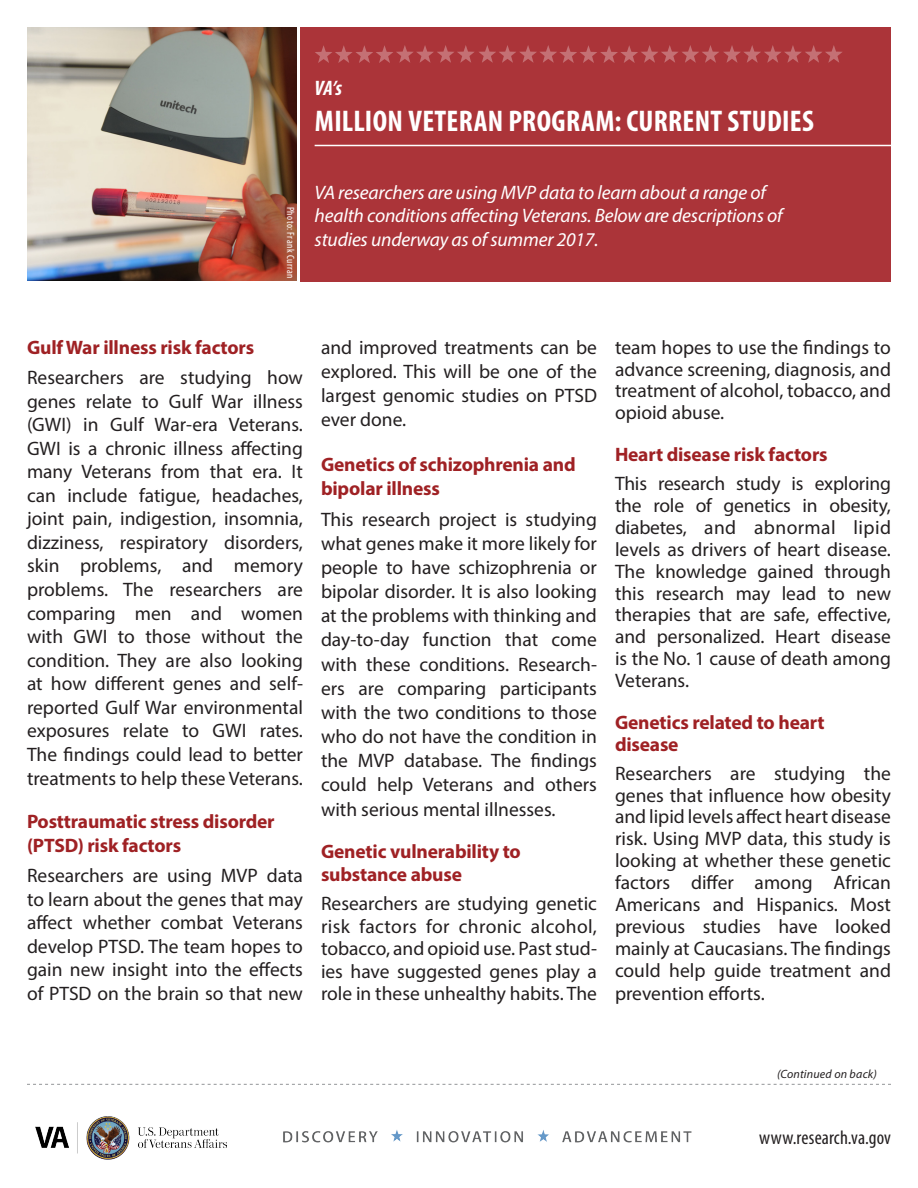
<style>
.page{position:relative;width:918px;height:1188px;background:#fff}
.page>*{position:absolute;margin:0;border:0;box-sizing:border-box;transform-origin:0 0}
.Fact_Sheet_Main_Titl{font:700 condensed 30px "Myriad Pro";letter-spacing:.01em;color:#fff}
.Overview_Paragraph{font:italic 700 condensed 21px "Myriad Pro";color:#fff}
.Body{font:19.5px/23.5px "Myriad Pro";color:#231f20;text-align:justify}
.t1{font:700 19.5px/23.5px "Myriad Pro";letter-spacing:-.01em;color:#9f2124}
.Overview_Paragraph-2{font:italic 19.5px/23.4px "Myriad Pro";letter-spacing:-.01em;color:#fff}
.Subheading{font:condensed 19.5px "Myriad Pro";letter-spacing:.005em;color:#231f20}
.Body_Text_10pt{font:italic 12px "Myriad Pro";letter-spacing:.015em;color:#231f20}
.Subheading-2{font:condensed 10.5px "Myriad Pro";letter-spacing:.045em;color:#fff}
</style>
<div class="page">
<svg style="left:27px;top:1084px;width:864px;height:1px"></svg>
<img style="left:27px;top:27px;width:312px;height:254px">
<div style="left:299px;top:28px;width:592px;height:254px;background:#ab3439"></div>
<hr style="left:315px;top:145px;width:581px;height:1px;background:#fff">
<svg style="left:315px;top:45px;width:527px;height:18px"></svg>
<hr style="left:297px;top:15px;width:3px;height:280px;background:#fff">
<img style="left:283px;top:1130px;width:409px;height:13px">
<img style="left:35px;top:1116px;width:191px;height:44px">
<p class="Overview_Paragraph" style="left:315px;top:75px;width:29px">VA’s</p>
<p class="Fact_Sheet_Main_Titl" style="left:315px;top:103px;width:500px">MILLION VETERAN PROGRAM: CURRENT STUDIES</p>
<p class="Subheading-2" style="left:297px;top:207px;width:73px;rotate:90deg">Photo: Frank Curran</p>
<p class="Overview_Paragraph-2" style="left:315px;top:180px;width:470px">VA researchers are using MVP data to learn about a range of health conditions affecting Veterans. Below are descriptions of studies underway as of summer 2017.</p>
<h2 class="t1" style="left:27px;top:335px;width:229px">Gulf War illness risk factors</h2>
<p class="Body" style="left:27px;top:365px;width:278px">Researchers are studying how genes relate to Gulf War illness (GWI) in Gulf War-era Veterans.<br>GWI is a chronic illness affecting many Veterans from that era. It can include fatigue, headaches, joint pain, indigestion, insomnia, dizziness, respiratory disorders, skin problems, and memory problems. The researchers are comparing men and women with GWI to those without the condition. They are also looking at how different genes and self&shy;reported Gulf War environmental exposures relate to GWI rates.<br>The findings could lead to better treatments to help these Veterans.</p>
<h2 class="t1" style="left:27px;top:809px;width:249px">Posttraumatic stress disorder (PTSD) risk factors</h2>
<p class="Body" style="left:27px;top:864px;width:278px">Researchers are using MVP data to learn about the genes that may affect whether combat Veterans develop PTSD. The team hopes to gain new insight into the effects of PTSD on the brain so that new</p>
<p class="Body" style="left:321px;top:335px;width:278px;line-height:24.2px">and improved treatments can be explored. This will be one of the largest genomic studies on PTSD ever done.</p>
<h2 class="t1" style="left:321px;top:451px;width:256px;line-height:24.2px">Genetics of schizophrenia and bipolar illness</h2>
<p class="Body" style="left:321px;top:507px;width:278px;line-height:24.2px">This research project is studying what genes make it more likely for people to have schizophrenia or bipolar disorder. It is also looking at the problems with thinking and day-to-day function that come with these conditions. Research&shy;ers are comparing participants with the two conditions to those who do not have the condition in the MVP database. The findings could help Veterans and others with serious mental illnesses.</p>
<h2 class="t1" style="left:321px;top:840px;width:201px;line-height:22.5px">Genetic vulnerability to substance abuse</h2>
<p class="Body" style="left:321px;top:892px;width:278px;line-height:22.5px">Researchers are studying genetic risk factors for chronic alcohol, tobacco, and opioid use. Past stud&shy;ies have suggested genes play a role in these unhealthy habits. The</p>
<p class="Body" style="left:615px;top:336px;width:278px;line-height:21.9px">team hopes to use the findings to advance screening, diagnosis, and treatment of alcohol, tobacco, and opioid abuse.</p>
<h2 class="t1" style="left:615px;top:443px;width:214px">Heart disease risk factors</h2>
<p class="Body" style="left:615px;top:472px;width:278px;line-height:21.9px">This research study is exploring the role of genetics in obesity, diabetes, and abnormal lipid levels as drivers of heart disease.<br>The knowledge gained through this research may lead to new therapies that are safe, effective, and personalized. Heart disease is the No. 1 cause of death among Veterans.</p>
<h2 class="t1" style="left:615px;top:711px;width:211px;line-height:21.9px">Genetics related to heart disease</h2>
<p class="Body" style="left:615px;top:762px;width:278px;line-height:22px">Researchers are studying the genes that influence how obesity and lipid levels affect heart disease risk. Using MVP data, this study is looking at whether these genetic factors differ among African Americans and Hispanics. Most previous studies have looked mainly at Caucasians. The findings could help guide treatment and prevention efforts.</p>
<p class="Body_Text_10pt" style="left:777px;top:1067px;width:102px">(Continued on back)</p>
<p class="Subheading" style="left:759px;top:1126px;width:133px">www.research.va.gov</p>
</div>
